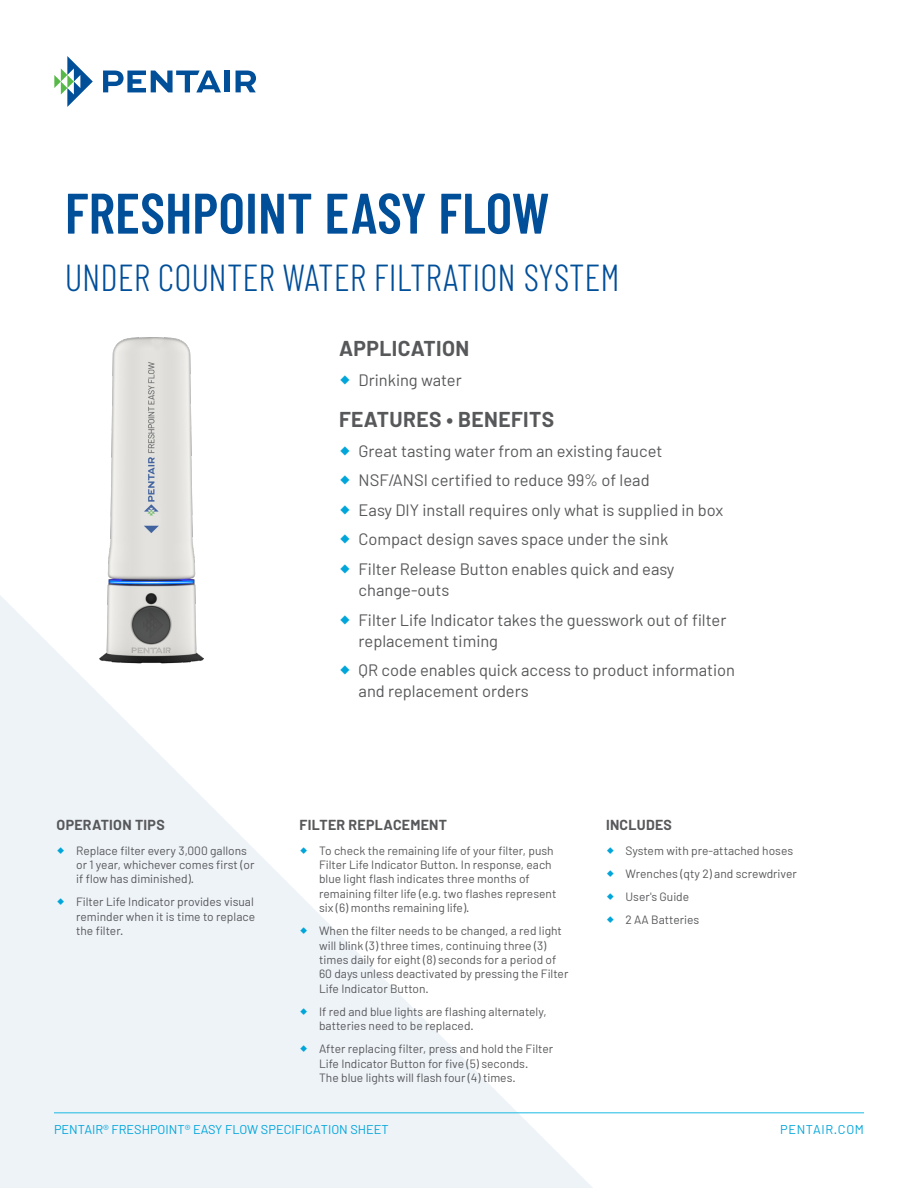
<style>
.page{position:relative;width:918px;height:1188px;background:#fff}
.page>*{position:absolute;margin:0;border:0;box-sizing:border-box;transform-origin:0 0}
.Brand_Name_Line_NS{font:600 57px "Barlow Condensed";color:#014e99}
.Brand_Name_Line_NS-2{font:300 37.5px "Barlow Condensed";color:#014e99}
.BodyCopy{font:700 21px "Barlow";letter-spacing:.02em;color:#57585a}
.BodyCopy-2{font:16.5px/21px "Barlow";color:#57585a}
.BodyCopy-3{font:700 14.1px "Barlow";letter-spacing:.02em;color:#57585a}
.Descriptor_InfoLine{font:12.75px "Barlow";color:#00a5da}
.Descriptor_InfoLine-2{font:12.75px "Barlow";letter-spacing:.05em;color:#00a5da}
.BodyCopy-4{font:12px/14.4px "Barlow";color:#57585a}
</style>
<div class="page">
<svg style="left:0;top:595px;width:608px;height:593px;fill:#f3f6fa"></svg>
<hr style="left:54px;top:1112px;width:810px;height:1px;background:#19b9e4">
<svg style="left:54px;top:56px;width:39px;height:51px"></svg>
<svg style="left:103px;top:71px;width:118px;height:21px"></svg>
<div style="left:225px;top:71px;width:5px;height:21px;background:#014e99"></div>
<svg style="left:236px;top:71px;width:20px;height:21px"></svg>
<img style="left:100px;top:337px;width:103px;height:330px">
<svg style="left:341px;top:615px;width:8px;height:9px"></svg>
<svg style="left:341px;top:666px;width:8px;height:9px"></svg>
<svg style="left:301px;top:847px;width:6px;height:7px"></svg>
<svg style="left:301px;top:928px;width:6px;height:6px"></svg>
<svg style="left:301px;top:1008px;width:6px;height:7px"></svg>
<svg style="left:301px;top:1046px;width:6px;height:6px"></svg>
<svg style="left:58px;top:847px;width:6px;height:7px"></svg>
<svg style="left:58px;top:899px;width:6px;height:6px"></svg>
<p class="Brand_Name_Line_NS" style="left:65px;top:178px;width:486px">FRESHPOINT EASY FLOW</p>
<p class="Brand_Name_Line_NS-2" style="left:65px;top:254px;width:557px">UNDER COUNTER WATER FILTRATION SYSTEM</p>
<p class="BodyCopy" style="left:339px;top:335px;width:132px">APPLICATION</p>
<p class="BodyCopy-2" style="left:359px;top:369px;width:105px">Drinking water</p>
<p class="BodyCopy" style="left:339px;top:406px;width:217px">FEATURES • BENEFITS</p>
<p class="BodyCopy-2" style="left:359px;top:440px;width:305px">Great tasting water from an existing faucet</p>
<p class="BodyCopy-2" style="left:359px;top:469px;width:293px">NSF/ANSI certified to reduce 99% of lead</p>
<p class="BodyCopy-2" style="left:359px;top:499px;width:366px">Easy DIY install requires only what is supplied in box</p>
<p class="BodyCopy-2" style="left:359px;top:529px;width:311px">Compact design saves space under the sink</p>
<p class="BodyCopy-2" style="left:359px;top:558px;width:317px">Filter Release Button enables quick and easy change-outs</p>
<p class="BodyCopy-2" style="left:359px;top:609px;width:369px">Filter Life Indicator takes the guesswork out of filter replacement timing</p>
<p class="BodyCopy-2" style="left:359px;top:659px;width:378px">QR code enables quick access to product information and replacement orders</p>
<p class="BodyCopy-3" style="left:57px;top:817px;width:110px">OPERATION TIPS</p>
<p class="BodyCopy-4" style="left:76px;top:843px;width:180px">Replace filter every 3,000 gallons or 1 year, whichever comes first (or if flow has diminished).</p>
<p class="BodyCopy-4" style="left:76px;top:895px;width:180px;text-align:justify">Filter Life Indicator provides visual reminder when it is time to replace the filter.</p>
<p class="BodyCopy-3" style="left:300px;top:817px;width:149px">FILTER REPLACEMENT</p>
<p class="BodyCopy-4" style="left:319px;top:843px;width:239px">To check the remaining life of your filter, push Filter Life Indicator Button. In response, each blue light flash indicates three months of remaining filter life (e.g. two flashes represent six (6) months remaining life).</p>
<p class="BodyCopy-4" style="left:319px;top:923px;width:251px">When the filter needs to be changed, a red light will blink (3) three times, continuing three (3) times daily for eight (8) seconds for a period of 60 days unless deactivated by pressing the Filter Life Indicator Button.</p>
<p class="BodyCopy-4" style="left:319px;top:1004px;width:229px">If red and blue lights are flashing alternately, batteries need to be replaced.</p>
<p class="BodyCopy-4" style="left:319px;top:1041px;width:236px">After replacing filter, press and hold the Filter<br>Life Indicator Button for five (5) seconds.<br>The blue lights will flash four (4) times.</p>
<p class="BodyCopy-3" style="left:606px;top:817px;width:68px">INCLUDES</p>
<p class="BodyCopy-4" style="left:626px;top:843px;width:169px">System with pre-attached hoses</p>
<p class="BodyCopy-4" style="left:626px;top:866px;width:173px">Wrenches (qty 2) and screwdriver</p>
<p class="BodyCopy-4" style="left:626px;top:889px;width:65px">User's Guide</p>
<p class="BodyCopy-4" style="left:626px;top:912px;width:75px">2 AA Batteries</p>
<p class="Descriptor_InfoLine" style="left:54px;top:1121px;width:336px">PENTAIR® FRESHPOINT® EASY FLOW SPECIFICATION SHEET</p>
<p class="Descriptor_InfoLine-2" style="left:780px;top:1121px;width:85px">PENTAIR.COM</p>
</div>
